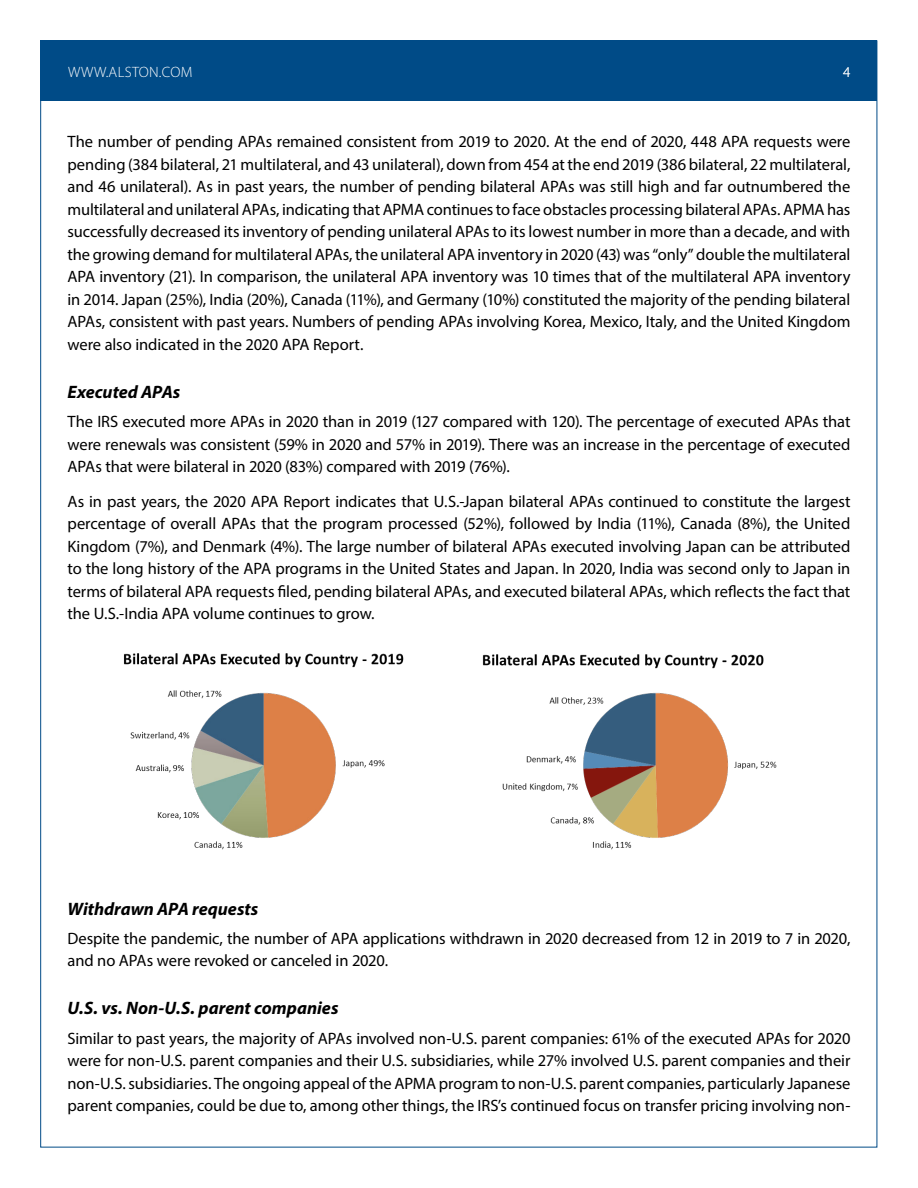
<style>
.page{position:relative;width:918px;height:1188px;background:#fff}
.page>*{position:absolute;margin:0;border:0;box-sizing:border-box;transform-origin:0 0}
.t1{font:italic 700 18px "Myriad Pro";color:#000}
.t2{font:16.5px/22.5px "Myriad Pro";letter-spacing:-.005em;color:#000;text-align:justify}
.t3{font:300 15px "Myriad Pro";letter-spacing:.02em;color:#fff}
</style>
<div class="page">
<div style="left:40px;top:40px;width:837px;height:61px;background:#004b87"></div>
<img style="left:124px;top:653px;width:280px;height:197px">
<svg style="left:482px;top:654px;width:295px;height:196px"></svg>
<p class="t3" style="left:68px;top:63px;width:126px">WWW.ALSTON.COM</p>
<p class="t3" style="left:843px;top:63px;width:9px">4</p>
<p class="t2" style="left:68px;top:130px;width:785px">The number of pending APAs remained consistent from 2019 to 2020. At the end of 2020, 448 APA requests were pending (384 bilateral, 21 multilateral, and 43 unilateral), down from 454 at the end 2019 (386 bilateral, 22 multilateral, and 46 unilateral). As in past years, the number of pending bilateral APAs was still high and far outnumbered the multilateral and unilateral APAs, indicating that APMA continues to face obstacles processing bilateral APAs. APMA has successfully decreased its inventory of pending unilateral APAs to its lowest number in more than a decade, and with the growing demand for multilateral APAs, the unilateral APA inventory in 2020 (43) was “only” double the multilateral APA inventory (21). In comparison, the unilateral APA inventory was 10 times that of the multilateral APA inventory in 2014. Japan (25%), India (20%), Canada (11%), and Germany (10%) constituted the majority of the pending bilateral APAs, consistent with past years. Numbers of pending APAs involving Korea, Mexico, Italy, and the United Kingdom were also indicated in the 2020 APA Report.</p>
<p class="t1" style="left:68px;top:380px;width:114px">Executed APAs</p>
<p class="t2" style="left:68px;top:410px;width:785px">The IRS executed more APAs in 2020 than in 2019 (127 compared with 120). The percentage of executed APAs that were renewals was consistent (59% in 2020 and 57% in 2019). There was an increase in the percentage of executed APAs that were bilateral in 2020 (83%) compared with 2019 (76%).</p>
<p class="t2" style="left:68px;top:490px;width:785px">As in past years, the 2020 APA Report indicates that U.S.-Japan bilateral APAs continued to constitute the largest percentage of overall APAs that the program processed (52%), followed by India (11%), Canada (8%), the United Kingdom (7%), and Denmark (4%). The large number of bilateral APAs executed involving Japan can be attributed to the long history of the APA programs in the United States and Japan. In 2020, India was second only to Japan in terms of bilateral APA requests filed, pending bilateral APAs, and executed bilateral APAs, which reflects the fact that the U.S.-India APA volume continues to grow.</p>
<p class="t1" style="left:68px;top:897px;width:192px">Withdrawn APA requests</p>
<p class="t2" style="left:68px;top:927px;width:785px">Despite the pandemic, the number of APA applications withdrawn in 2020 decreased from 12 in 2019 to 7 in 2020, and no APAs were revoked or canceled in 2020.</p>
<p class="t1" style="left:68px;top:997px;width:273px">U.S. vs. Non-U.S. parent companies</p>
<p class="t2" style="left:68px;top:1027px;width:785px">Similar to past years, the majority of APAs involved non-U.S. parent companies: 61% of the executed APAs for 2020 were for non-U.S. parent companies and their U.S. subsidiaries, while 27% involved U.S. parent companies and their non-U.S. subsidiaries. The ongoing appeal of the APMA program to non-U.S. parent companies, particularly Japanese parent companies, could be due to, among other things, the IRS’s continued focus on transfer pricing involving non-</p>
</div>
